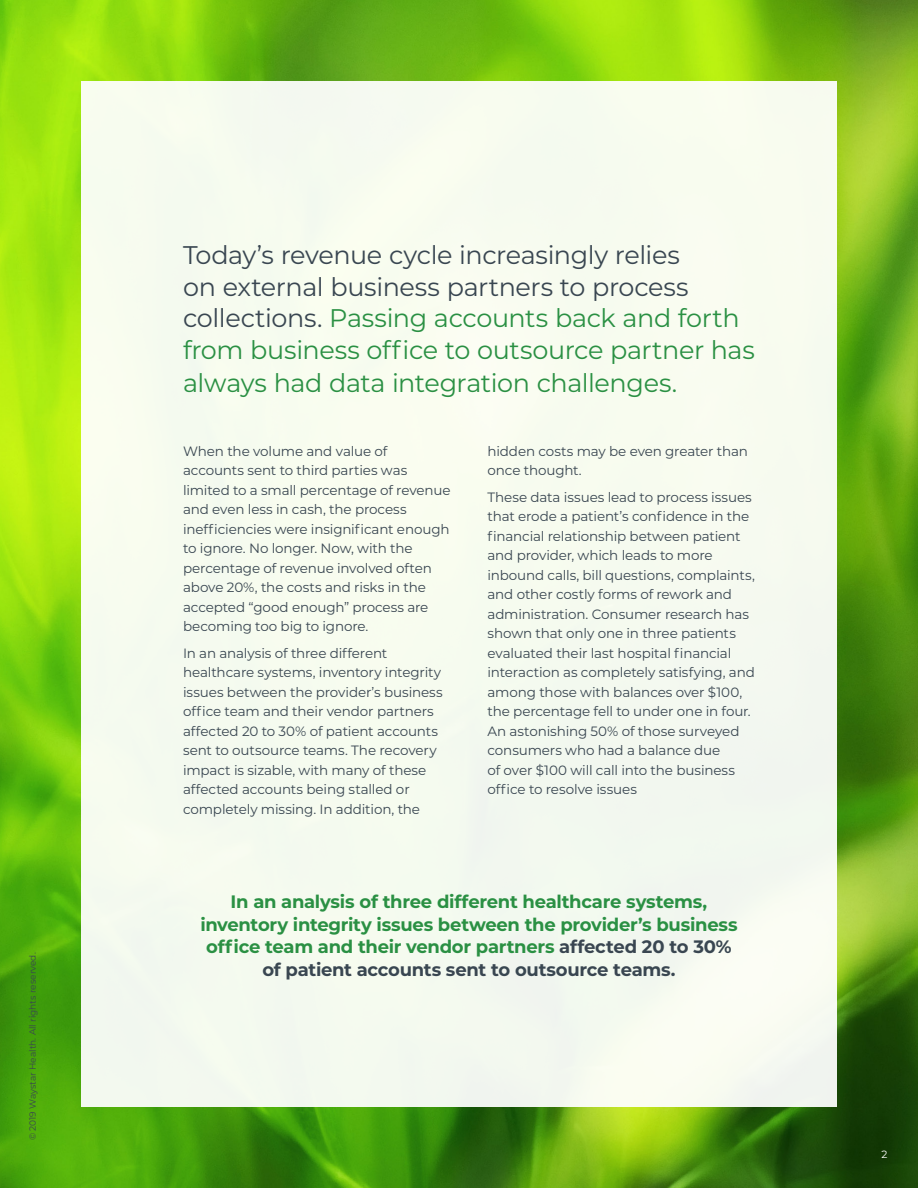
<style>
.page{position:relative;width:918px;height:1188px;background:#fff}
.page>*{position:absolute;margin:0;border:0;box-sizing:border-box;transform-origin:0 0}
.Mont__Body{font:25.5px/31.8px "Montserrat";letter-spacing:-.015em;color:#2a9043}
.Mont__Body-2{font:700 18px/22.5px "Montserrat";letter-spacing:-.015em;color:#2a9043;text-align:center}
.Mont__Body-3{font:13.5px/19.5px "Montserrat";letter-spacing:-.01em;color:#394651}
.t1{font:10.5px "Montserrat";color:#fff}
.t2{font:9px "Montserrat";color:#394651}
.s1{color:#394651}
</style>
<div class="page">
<img style="left:0;top:0;width:918px;height:1188px">
<div style="left:81px;top:81px;width:756px;height:1026px;background:#f6fbef"></div>
<p class="t2" style="left:26px;top:1140px;width:189px;rotate:-90deg">© 2019 Waystar Health. All rights reserved.</p>
<p class="Mont__Body" style="left:183px;top:239px;width:573px"><span class="s1">Today’s revenue cycle increasingly relies<br>on external business partners to process collections.</span> Passing accounts back and forth from business office to outsource partner has always had data integration challenges.</p>
<p class="Mont__Body-3" style="left:183px;top:441px;width:269px">When the volume and value of accounts sent to third parties was limited to a small percentage of revenue and even less in cash, the process inefficiencies were insignificant enough to ignore. No longer. Now, with the percentage of revenue involved often above 20%, the costs and risks in the accepted “good enough” process are becoming too big to ignore.</p>
<p class="Mont__Body-3" style="left:183px;top:643px;width:261px">In an analysis of three different healthcare systems, inventory integrity issues between the provider’s business office team and their vendor partners affected 20 to 30% of patient accounts sent to outsource teams. The recovery impact is sizable, with many of these affected accounts being stalled or completely missing. In addition, the</p>
<p class="Mont__Body-3" style="left:487px;top:441px;width:262px">hidden costs may be even greater than once thought.</p>
<p class="Mont__Body-3" style="left:487px;top:487px;width:269px">These data issues lead to process issues that erode a patient’s confidence in the financial relationship between patient and provider, which leads to more inbound calls, bill questions, complaints, and other costly forms of rework and administration. Consumer research has shown that only one in three patients evaluated their last hospital financial interaction as completely satisfying, and among those with balances over $100, the percentage fell to under one in four.<br>An astonishing 50% of those surveyed consumers who had a balance due<br>of over $100 will call into the business office to resolve issues</p>
<p class="Mont__Body-2" style="left:200px;top:890px;width:539px">In an analysis of three different healthcare systems, inventory integrity issues between the provider’s business office team and their vendor partners <span class="s1">affected 20 to 30% of patient accounts sent to outsource teams.</span></p>
<p class="t1" style="left:882px;top:1147px;width:7px">2</p>
</div>
